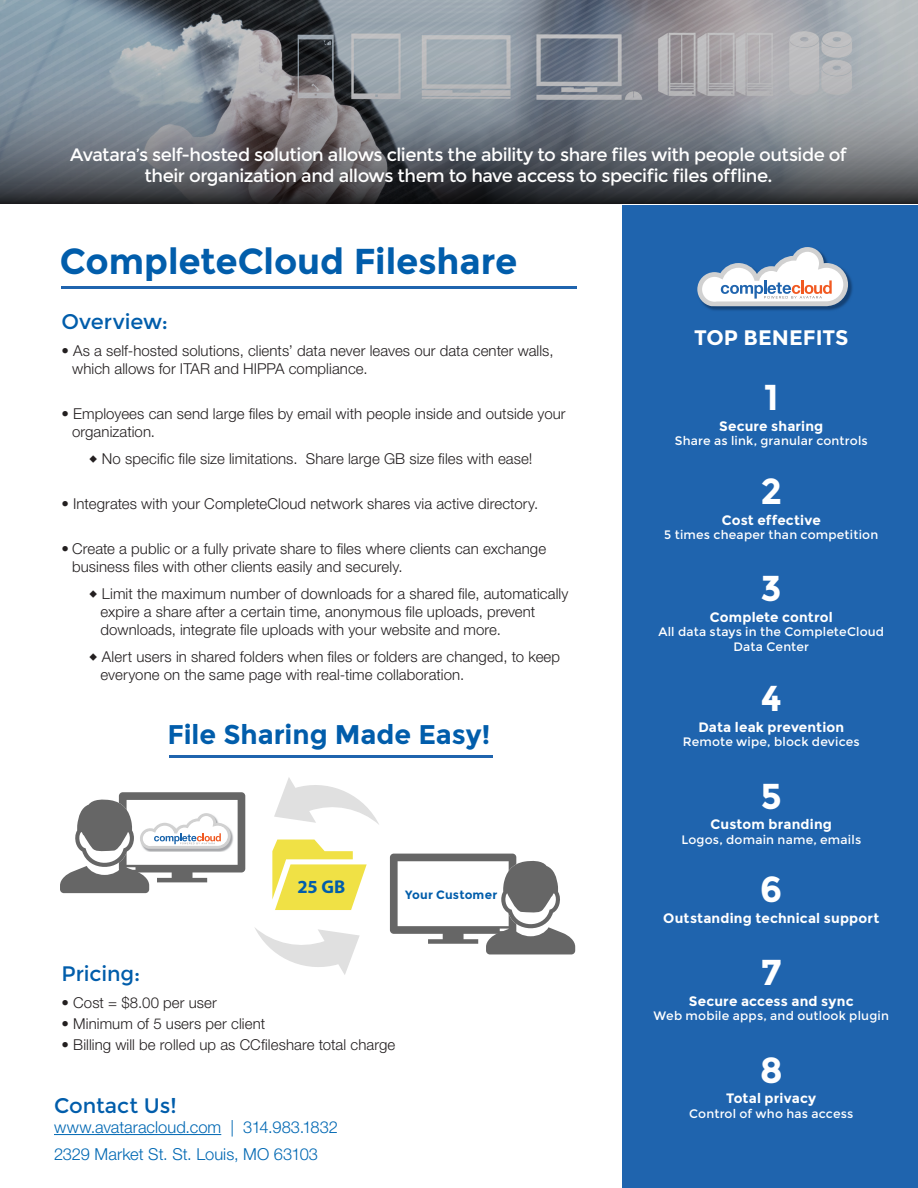
<style>
.page{position:relative;width:918px;height:1188px;background:#fff}
.page>*{position:absolute;margin:0;border:0;box-sizing:border-box;transform-origin:0 0}
.t1{font:700 36px "Montserrat";letter-spacing:-.005em;color:#015dab}
.t2{font:700 36px "Montserrat";color:#fff}
.t3{font:700 27px "Montserrat";color:#015dab}
.t4{font:21px "Montserrat";letter-spacing:-.005em;color:#015dab}
.t5{font:700 21px "Montserrat";color:#fff}
.t6{font:700 18.45px "Myriad Pro";color:#015dab}
.t7{font:18px/21.6px "Montserrat";letter-spacing:-.025em;color:#fff;text-align:center}
.t8{font:300 16.5px "Helvetica Neue LT Std";color:#0168b3}
.t9{font:300 15px/18px "Helvetica Neue LT Std";letter-spacing:.005em;color:#231f20}
.t10{font:700 13.65px "Montserrat";letter-spacing:.01em;color:#fff}
.t11{font:12.3px/14.7px "Montserrat";letter-spacing:.015em;color:#fff;text-align:center}
.t12{font:700 12px "Montserrat";letter-spacing:.015em;color:#015dab}
</style>
<div class="page">
<svg style="left:0;top:0;width:918px;height:204px;background:#787d84"></svg>
<div style="left:623px;top:205px;width:295px;height:983px;background:#1f64ae"></div>
<hr style="left:62px;top:286px;width:515px;height:3px;background:#1f64ae">
<hr style="left:169px;top:755px;width:324px;height:3px;background:#1f64ae">
<hr style="left:54px;top:1134px;width:167px;height:1px;background:#0168b3">
<img style="left:705px;top:274px;width:148px;height:37px">
<svg style="left:697px;top:247px;width:151px;height:59px"></svg>
<svg style="left:272px;top:840px;width:95px;height:70px"></svg>
<svg style="left:390px;top:854px;width:185px;height:100px"></svg>
<svg style="left:60px;top:792px;width:185px;height:101px"></svg>
<svg style="left:274px;top:777px;width:105px;height:48px"></svg>
<svg style="left:255px;top:928px;width:105px;height:47px"></svg>
<p class="t7" style="left:70px;top:144px;width:778px">Avatara’s self-hosted solution allows clients the ability to share files with people outside of their organization and allows them to have access to specific files offline.</p>
<p class="t1" style="left:60px;top:240px;width:459px">CompleteCloud Fileshare</p>
<p class="t4" style="left:62px;top:310px;width:108px">Overview:</p>
<p class="t9" style="left:72px;top:342px;width:483px;text-indent:-10px">• As a self-hosted solutions, clients’ data never leaves our data center walls, which allows for ITAR and HIPPA compliance.</p>
<p class="t9" style="left:72px;top:405px;width:495px;text-indent:-10px">• Employees can send large files by email with people inside and outside your organization.</p>
<p class="t9" style="left:102px;top:450px;width:432px">No specific file size limitations. Share large GB size files with ease!</p>
<p class="t9" style="left:62px;top:495px;width:478px">• Integrates with your CompleteCloud network shares via active directory.</p>
<p class="t9" style="left:72px;top:540px;width:476px;text-indent:-10px">• Create a public or a fully private share to files where clients can exchange business files with other clients easily and securely.</p>
<p class="t9" style="left:101px;top:585px;width:469px">Limit the maximum number of downloads for a shared file, automatically expire a share after a certain time, anonymous file uploads, prevent downloads, integrate file uploads with your website and more.</p>
<p class="t9" style="left:101px;top:648px;width:461px">Alert users in shared folders when files or folders are changed, to keep everyone on the same page with real-time collaboration.</p>
<p class="t3" style="left:168px;top:718px;width:324px">File Sharing Made Easy!</p>
<p class="t6" style="left:297px;top:875px;width:49px">25 GB</p>
<p class="t12" style="left:405px;top:887px;width:94px">Your Customer</p>
<p class="t4" style="left:62px;top:962px;width:80px">Pricing:</p>
<p class="t9" style="left:62px;top:994px;width:157px">• Cost = $8.00 per user</p>
<p class="t9" style="left:62px;top:1015px;width:205px">• Minimum of 5 users per client</p>
<p class="t9" style="left:62px;top:1036px;width:335px">• Billing will be rolled up as CCfileshare total charge</p>
<p class="t4" style="left:54px;top:1094px;width:124px">Contact Us!</p>
<p class="t8" style="left:54px;top:1117px;width:285px">www.avataracloud.com | 314.983.1832</p>
<p class="t8" style="left:54px;top:1144px;width:266px">2329 Market St. St. Louis, MO 63103</p>
<p class="t5" style="left:694px;top:325px;width:156px">TOP BENEFITS</p>
<p class="t2" style="left:764px;top:376px;width:16px">1</p>
<p class="t10" style="left:719px;top:418px;width:106px">Secure sharing</p>
<p class="t11" style="left:675px;top:434px;width:194px">Share as link, granular controls</p>
<p class="t2" style="left:760px;top:470px;width:23px">2</p>
<p class="t10" style="left:722px;top:512px;width:100px">Cost effective</p>
<p class="t11" style="left:664px;top:528px;width:216px">5 times cheaper than competition</p>
<p class="t2" style="left:761px;top:567px;width:23px">3</p>
<p class="t10" style="left:710px;top:609px;width:124px">Complete control</p>
<p class="t11" style="left:658px;top:625px;width:227px">All data stays in the CompleteCloud<br>Data Center</p>
<p class="t2" style="left:761px;top:677px;width:23px">4</p>
<p class="t10" style="left:698px;top:719px;width:147px">Data leak prevention</p>
<p class="t11" style="left:683px;top:735px;width:178px">Remote wipe, block devices</p>
<p class="t2" style="left:761px;top:775px;width:23px">5</p>
<p class="t10" style="left:711px;top:816px;width:123px">Custom branding</p>
<p class="t11" style="left:681px;top:832px;width:181px">Logos, domain name, emails</p>
<p class="t2" style="left:760px;top:868px;width:24px">6</p>
<p class="t10" style="left:663px;top:910px;width:218px">Outstanding technical support</p>
<p class="t2" style="left:761px;top:951px;width:22px">7</p>
<p class="t10" style="left:689px;top:993px;width:166px">Secure access and sync</p>
<p class="t11" style="left:654px;top:1009px;width:237px">Web mobile apps, and outlook plugin</p>
<p class="t2" style="left:760px;top:1049px;width:25px">8</p>
<p class="t10" style="left:726px;top:1090px;width:91px">Total privacy</p>
<p class="t11" style="left:689px;top:1106px;width:166px">Control of who has access</p>
</div>
